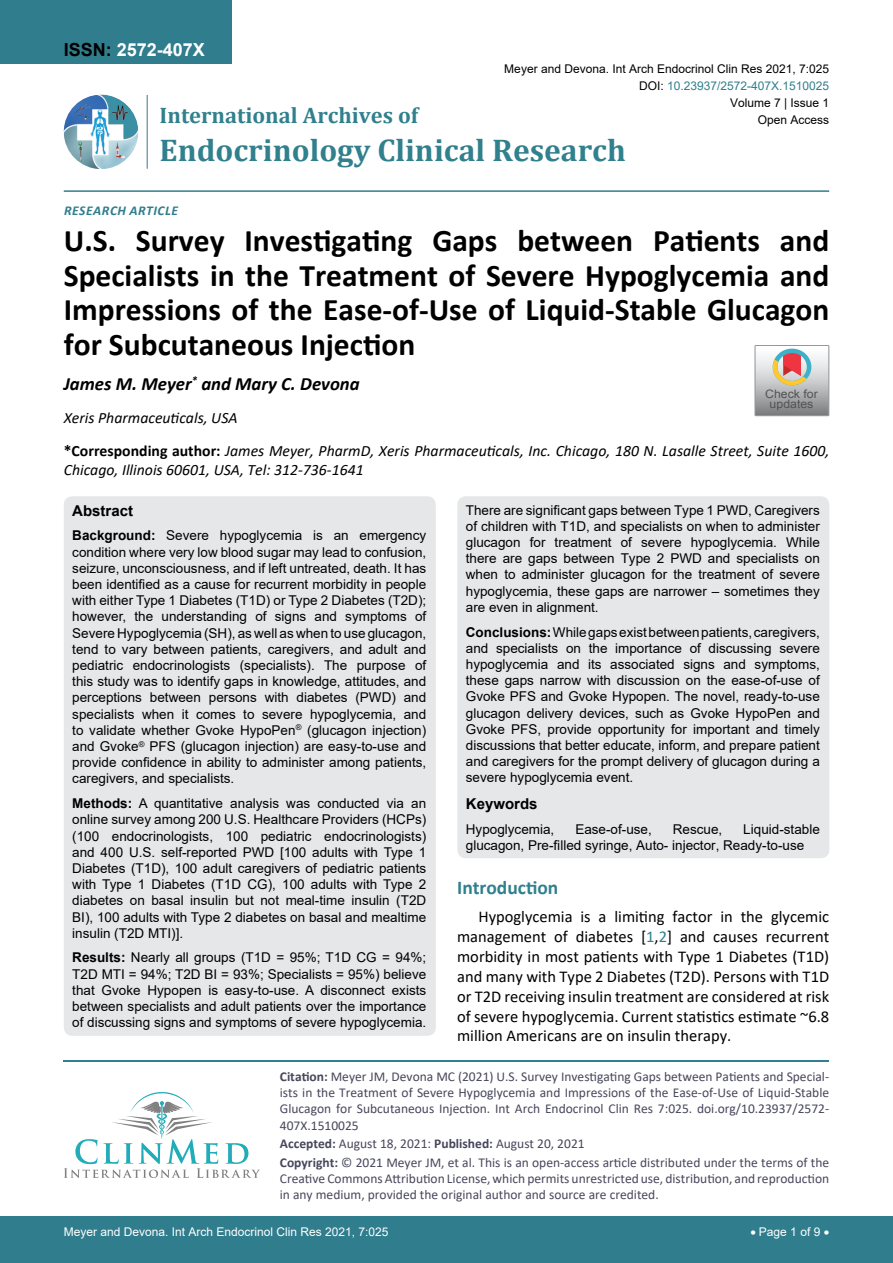
<style>
.page{position:relative;width:893px;height:1263px;background:#fff}
.page>*{position:absolute;margin:0;border:0;box-sizing:border-box;transform-origin:0 0}
.t1{font:700 31.5px/34.5px "Calibri";color:#000;text-align:justify}
.t2{font:700 31.5px "Cambria";color:#30808d}
.t3{font:700 22.5px "Cambria";color:#30808d}
.t4{font:700 19.5px "Calibri";color:#30808d}
.t5{font:italic 700 18.75px "Calibri";color:#000}
.t6{font:700 18px "Arial";color:#fff}
.t7{font:16.5px/19.8px "Calibri";color:#000;text-align:justify}
.t8{font:italic 15.75px/18.9px "Calibri";color:#000}
.t9{font:700 15px "Arial";color:#000}
.t10{font:13.5px/16.2px "Arial";color:#000;text-align:justify}
.t11{font:13.5px/16.2px "Calibri";color:#47475c}
.t12{font:italic 700 13.5px "Calibri";letter-spacing:.04em;color:#307d8d}
.t13{font:12px "Arial";color:#000}
.t14{font:12px "Arial";color:#fff}
.t15{font:12px "Arial";color:#30808d}
.t16{font:11.7px/10.1px "Arial";color:#535353;text-align:center;scale:1.06 1}
.s1{color:#000}
.s2{font-weight:700;font-style:normal}
.s3{font-weight:700}
.s4{color:#30808d}
</style>
<div class="page">
<hr style="left:64px;top:1060px;width:765px;height:2px;background:#30808d">
<svg style="left:64px;top:1092px;width:196px;height:86px"></svg>
<div style="left:0;top:1217px;width:893px;height:46px;background:#307d8d"></div>
<div style="left:0;top:0;width:231px;height:64px;background:#307d8d"></div>
<img style="left:64px;top:95px;width:74px;height:74px;border-radius:37px">
<hr style="left:147px;top:95px;width:1px;height:74px;background:#307d8d">
<hr style="left:64px;top:190px;width:765px;height:2px;background:#307d8d">
<div style="left:64px;top:496px;width:372px;height:540px;background:#e6e7e8;border-radius:9px"></div>
<div style="left:457px;top:496px;width:372px;height:362px;background:#e6e7e8;border-radius:9px"></div>
<svg style="left:755px;top:345px;width:74px;height:71px;background:#bdb6b3"></svg>
<h3 class="t6" style="left:64px;top:37px;width:143px"><span class="s1">ISSN:</span> 2572-407X</h3>
<p class="t13" style="left:504px;top:60px;width:326px">Meyer and Devona. Int Arch Endocrinol Clin Res 2021, 7:025</p>
<p class="t13" style="left:730px;top:95px;width:101px">Volume 7 | Issue 1</p>
<p class="t15" style="left:639px;top:77px;width:192px"><span class="s1">DOI:</span> 10.23937/2572-407X.1510025</p>
<h2 class="t3" style="left:160px;top:100px;width:260px">International Archives of</h2>
<h1 class="t2" style="left:160px;top:128px;width:468px">Endocrinology Clinical Research</h1>
<p class="t13" style="left:758px;top:112px;width:73px">Open Access</p>
<p class="t12" style="left:64px;top:201px;width:115px">Research Ar ticle</p>
<h1 class="t1" style="left:64px;top:223px;width:767px">U.S. Survey Investigating Gaps between Patients and Specialists in the Treatment of Severe Hypoglycemia and Impressions of the Ease-of-Use of Liquid-Stable Glucagon for Subcutaneous Injection</h1>
<h3 class="t5" style="left:64px;top:370px;width:297px">James M. Meyer<sup>*</sup> and Mary C. Devona</h3>
<p class="t8" style="left:64px;top:408px;width:175px">Xeris Pharmaceuticals, USA</p>
<p class="t16" style="left:765px;top:389px;width:51px">Check for updates</p>
<p class="t8" style="left:64px;top:441px;width:767px"><span class="s2">*Corresponding author:</span> James Meyer, PharmD, Xeris Pharmaceuticals, Inc. Chicago, 180 N. Lasalle Street, Suite 1600,<br>Chicago, Illinois 60601, USA, Tel: 312-736-1641</p>
<p class="t9" style="left:72px;top:500px;width:62px">Abstract</p>
<p class="t10" style="left:72px;top:527px;width:356px"><span class="s3">Background:</span> Severe hypoglycemia is an emergency condition where very low blood sugar may lead to confusion, seizure, unconsciousness, and if left untreated, death. It has been identified as a cause for recurrent morbidity in people with either Type 1 Diabetes (T1D) or Type 2 Diabetes (T2D); however, the understanding of signs and symptoms of Severe Hypoglycemia (SH), as well as when to use glucagon, tend to vary between patients, caregivers, and adult and pediatric endocrinologists (specialists). The purpose of this study was to identify gaps in knowledge, attitudes, and perceptions between persons with diabetes (PWD) and specialists when it comes to severe hypoglycemia, and to validate whether Gvoke HypoPen<sup>®</sup> (glucagon injection) and Gvoke<sup>®</sup> PFS (glucagon injection) are easy-to-use and provide confidence in ability to administer among patients, caregivers, and specialists.</p>
<p class="t10" style="left:72px;top:795px;width:355px"><span class="s3">Methods:</span> A quantitative analysis was conducted via an online survey among 200 U.S. Healthcare Providers (HCPs) (100 endocrinologists, 100 pediatric endocrinologists) and 400 U.S. self-reported PWD [100 adults with Type 1<br>Diabetes (T1D), 100 adult caregivers of pediatric patients with Type 1 Diabetes (T1D CG), 100 adults with Type 2 diabetes on basal insulin but not meal-time insulin (T2D BI), 100 adults with Type 2 diabetes on basal and mealtime insulin (T2D MTI)].</p>
<p class="t10" style="left:72px;top:949px;width:356px"><span class="s3">Results:</span> Nearly all groups (T1D = 95%; T1D CG = 94%; T2D MTI = 94%; T2D BI = 93%; Specialists = 95%) believe that Gvoke Hypopen is easy-to-use. A disconnect exists between specialists and adult patients over the importance of discussing signs and symptoms of severe hypoglycemia.</p>
<p class="t10" style="left:466px;top:502px;width:356px">There are significant gaps between Type 1 PWD, Caregivers of children with T1D, and specialists on when to administer glucagon for treatment of severe hypoglycemia. While there are gaps between Type 2 PWD and specialists on when to administer glucagon for the treatment of severe hypoglycemia, these gaps are narrower – sometimes they are even in alignment.</p>
<p class="t10" style="left:466px;top:624px;width:355px"><span class="s3">Conclusions:</span> While gaps exist between patients, caregivers, and specialists on the importance of discussing severe hypoglycemia and its associated signs and symptoms, these gaps narrow with discussion on the ease-of-use of Gvoke PFS and Gvoke Hypopen. The novel, ready-to-use glucagon delivery devices, such as Gvoke HypoPen and Gvoke PFS, provide opportunity for important and timely discussions that better educate, inform, and prepare patient and caregivers for the prompt delivery of glucagon during a severe hypoglycemia event.</p>
<p class="t9" style="left:466px;top:793px;width:73px">Keywords</p>
<p class="t10" style="left:466px;top:821px;width:90px">Hypoglycemia,</p>
<p class="t10" style="left:575px;top:821px;width:78px">Ease-of-use,</p>
<p class="t10" style="left:673px;top:821px;width:51px">Rescue,</p>
<p class="t10" style="left:466px;top:821px;width:355px;text-indent:277px">Liquid-stable glucagon, Pre-filled syringe, Auto- injector, Ready-to-use</p>
<h3 class="t4" style="left:457px;top:874px;width:103px">Introduction</h3>
<p class="t7" style="left:457px;top:907px;width:374px;text-indent:21px">Hypoglycemia is a limiting factor in the glycemic management of diabetes [<span class="s4">1</span>,<span class="s4">2</span>] and causes recurrent morbidity in most patients with Type 1 Diabetes (T1D) and many with Type 2 Diabetes (T2D). Persons with T1D or T2D receiving insulin treatment are considered at risk of severe hypoglycemia. Current statistics estimate ~6.8 million Americans are on insulin therapy.</p>
<p class="t11" style="left:280px;top:1068px;width:551px;text-align:justify"><span class="s3">Citation:</span> Meyer JM, Devona MC (2021) U.S. Survey Investigating Gaps between Patients and Special&shy;ists in the Treatment of Severe Hypoglycemia and Impressions of the Ease-of-Use of Liquid-Stable Glucagon for Subcutaneous Injection. Int Arch Endocrinol Clin Res 7:025. doi.org/10.23937/2572- 407X.1510025</p>
<p class="t11" style="left:280px;top:1134px;width:551px;line-height:18.6px"><span class="s3">Accepted:</span> August 18, 2021: <span class="s3">Published:</span> August 20, 2021<br><span class="s3">Copyright:</span> © 2021 Meyer JM, et al. This is an open-access article distributed under the terms of the</p>
<p class="t11" style="left:280px;top:1170px;width:551px">Creative Commons Attribution License, which permits unrestricted use, distribution, and reproduction in any medium, provided the original author and source are credited.</p>
<p class="t14" style="left:64px;top:1223px;width:326px">Meyer and Devona. Int Arch Endocrinol Clin Res 2021, 7:025</p>
<p class="t14" style="left:750px;top:1223px;width:80px">• Page 1 of 9 •</p>
</div>
